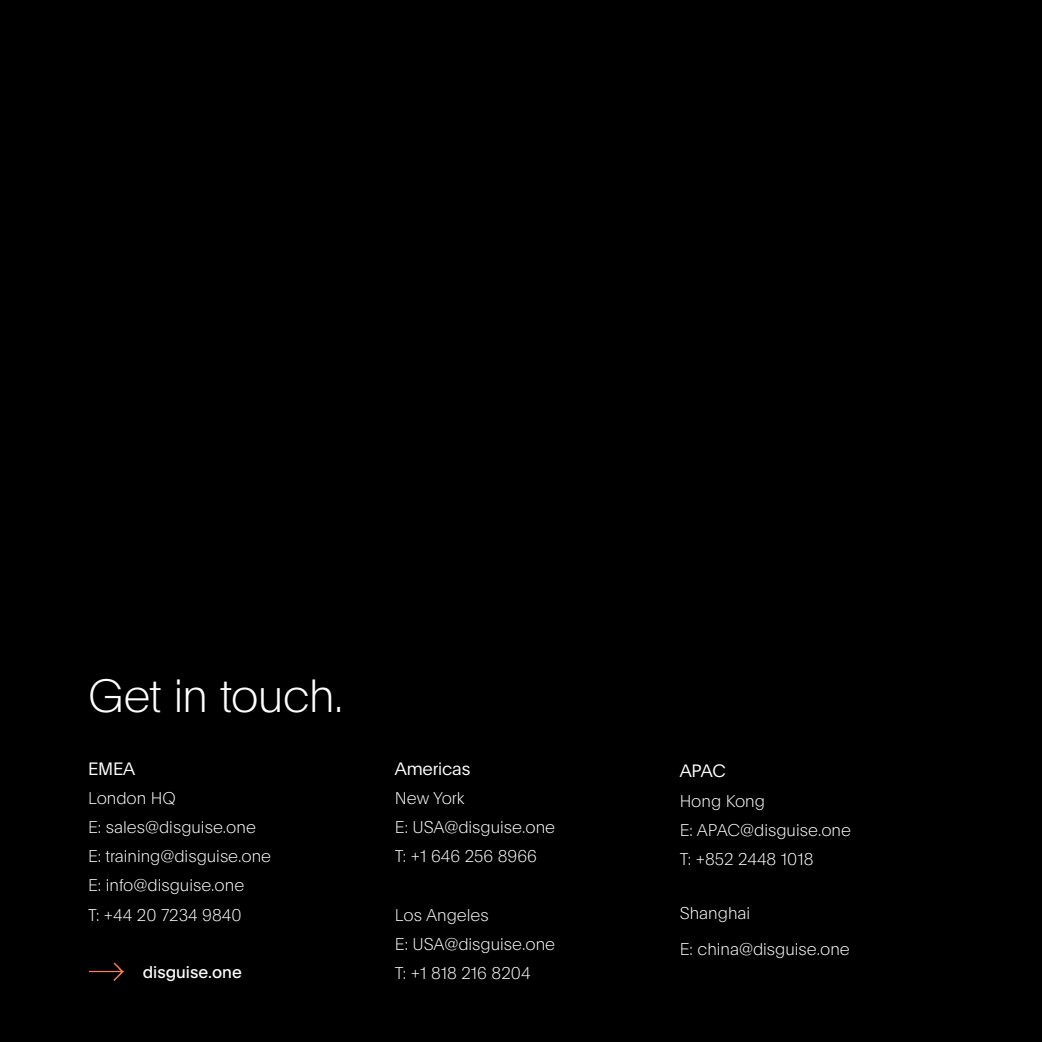
<style>
.page{position:relative;width:1042px;height:1042px;background:#000}
.page>*{position:absolute;margin:0;border:0;box-sizing:border-box;transform-origin:0 0}
.t1{font:200 45.5px "Plain";letter-spacing:-.025em;color:#fff}
.t2{font:300 17.5px "Plain";letter-spacing:-.01em;color:#fff}
.t3{font:200 16.62px/29.2px "Plain";color:#fff}
.t4{font:16.62px "Plain";color:#fff}
</style>
<div class="page">
<img style="left:88px;top:962px;width:36px;height:19px">
<h1 class="t1" style="left:88px;top:663px;width:257px">Get in touch.</h1>
<p class="t2" style="left:88px;top:756px;width:49px">EMEA</p>
<p class="t3" style="left:88px;top:782px;width:185px">London HQ<br>E: sales@disguise.one<br>E: training@disguise.one<br>E: info@disguise.one<br>T: +44 20 7234 9840</p>
<p class="t4" style="left:143px;top:959px;width:101px">disguise.one</p>
<p class="t2" style="left:395px;top:756px;width:77px">Americas</p>
<p class="t3" style="left:395px;top:782px;width:162px">New York<br>E: USA@disguise.one<br>T: +1 646 256 8966</p>
<p class="t3" style="left:395px;top:899px;width:162px">Los Angeles<br>E: USA@disguise.one<br>T: +1 818 216 8204</p>
<p class="t2" style="left:680px;top:758px;width:48px">APAC</p>
<p class="t3" style="left:680px;top:785px;width:173px">Hong Kong<br>E: APAC@disguise.one<br>T: +852 2448 1018</p>
<p class="t3" style="left:680px;top:895px;width:172px;line-height:35.4px">Shanghai<br>E: china@disguise.one</p>
</div>
